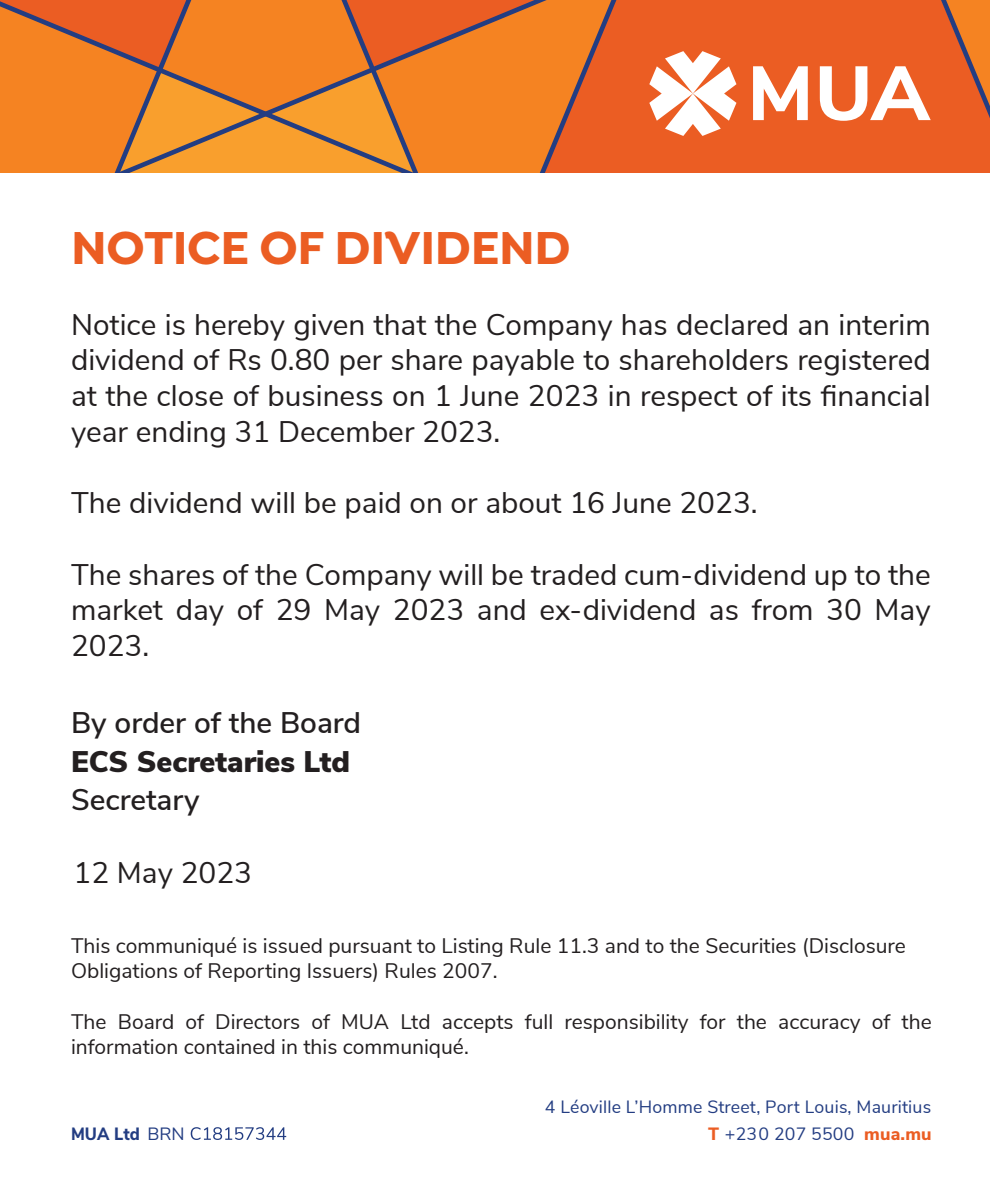
<style>
.page{position:relative;width:990px;height:1200px;background:#fff}
.page>*{position:absolute;margin:0;border:0;box-sizing:border-box;transform-origin:0 0}
.t1{font:700 49.35px "Isidora";letter-spacing:-.005em;color:#eb5d23}
.t2{font:29.75px/35.7px "Nunito Sans";color:#231f20;text-align:justify}
.t3{font:600 29.75px "Nunito Sans";color:#231f20}
.t4{font:900 29.75px "Nunito Sans";color:#231f20}
.t5{font:21px/25.2px "Nunito Sans";color:#231f20}
.t6{font:17.85px "Nunito Sans";letter-spacing:.01em;color:#233d82}
.t7{font:800 17.85px "Nunito Sans";color:#233d82;scale:.93 1}
.s1{font-weight:400}
.s2{font-weight:800;color:#eb5d23}
</style>
<div class="page">
<svg style="left:191px;top:1127px;width:95px;height:13px"></svg>
<svg style="left:0;top:0;width:990px;height:173px;background:#e87933"></svg>
<h1 class="t1" style="left:71px;top:217px;width:501px">NOTICE OF DIVIDEND</h1>
<p class="t2" style="left:71px;top:305px;width:861px">Notice is hereby given that the Company has declared an interim dividend of Rs 0.80 per share payable to shareholders registered at the close of business on 1 June 2023 in respect of its financial year ending 31 December 2023.</p>
<p class="t2" style="left:71px;top:483px;width:688px">The dividend will be paid on or about 16 June 2023.</p>
<p class="t2" style="left:71px;top:555px;width:861px">The shares of the Company will be traded cum-dividend up to the market day of 29 May 2023 and ex-dividend as from 30 May 2023.</p>
<p class="t3" style="left:71px;top:700px;width:291px">By order of the Board</p>
<p class="t4" style="left:71px;top:739px;width:281px">ECS Secretaries Ltd</p>
<p class="t3" style="left:71px;top:777px;width:130px">Secretary</p>
<p class="t2" style="left:74px;top:853px;width:180px">12 May 2023</p>
<p class="t5" style="left:71px;top:932px;width:836px">This communiqué is issued pursuant to Listing Rule 11.3 and to the Securities (Disclosure<br>Obligations of Reporting Issuers) Rules 2007.</p>
<p class="t5" style="left:71px;top:1007px;width:862px">The Board of Directors of MUA Ltd accepts full responsibility for the accuracy of the information contained in this communiqué.</p>
<p class="t6" style="left:545px;top:1094px;width:388px">4 Léoville L’Homme Street, Port Louis, Mauritius</p>
<p class="t7" style="left:71px;top:1120px;width:124px">MUA Ltd <span class="s1">BRN</span></p>
<p class="t6" style="left:708px;top:1120px;width:225px"><span class="s2">T</span> +230 207 5500 <span class="s2">mua.mu</span></p>
</div>
